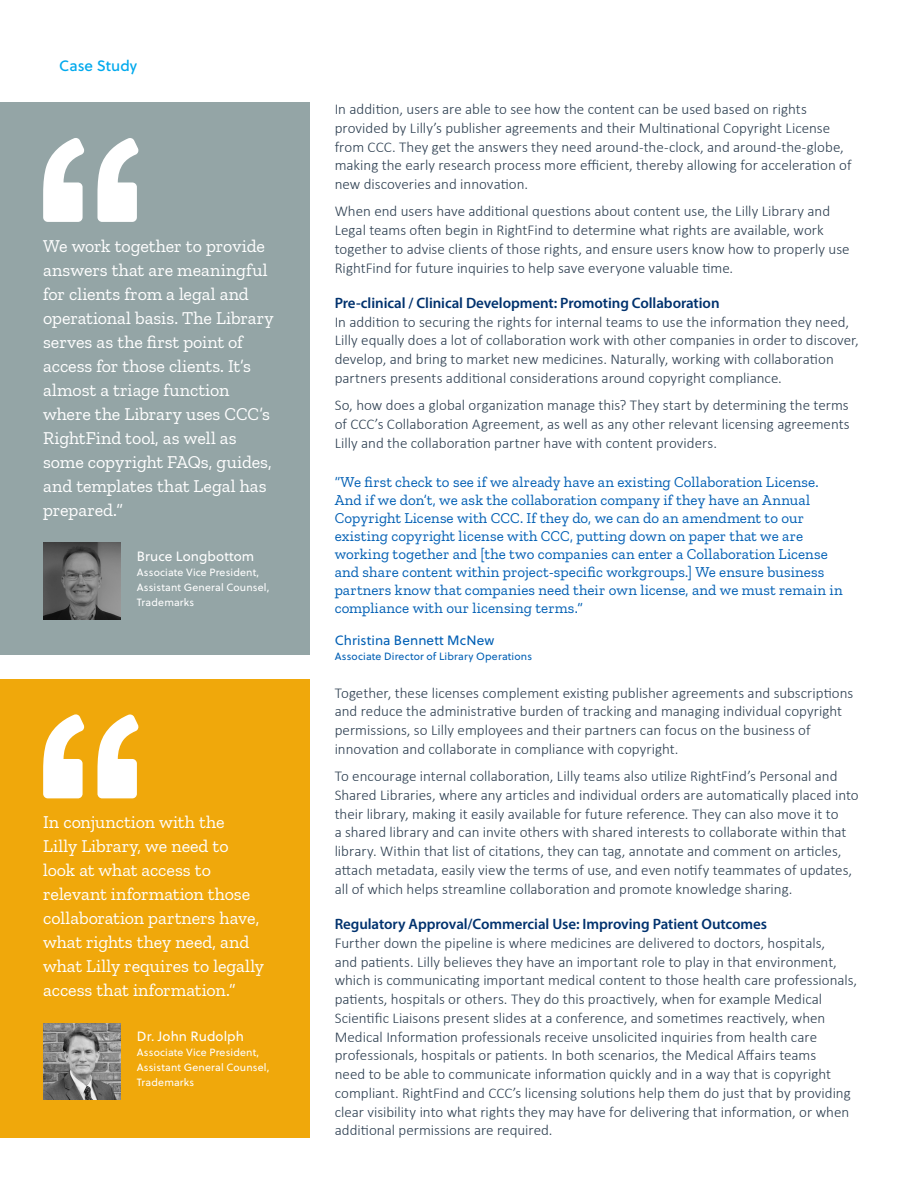
<style>
.page{position:relative;width:919px;height:1187px;background:#fff}
.page>*{position:absolute;margin:0;border:0;box-sizing:border-box;transform-origin:0 0}
.t1{font:18px/24px "Zilla Slab";letter-spacing:-.005em;color:#fff}
.Sidebar_Head{font:300 15px/18.8px "Calibri";color:#2c3e50}
.t2{font:15px/18px "Zilla Slab";letter-spacing:.005em;color:#005fb4}
.Sidebar_Head-2{font:600 15px "Myriad Pro";letter-spacing:-.005em;color:#00326e}
.t3{font:15px "Soleil";color:#00a9ed}
.t4{font:13.5px "Soleil";letter-spacing:.005em;color:#fff}
.t5{font:13.5px "Soleil";letter-spacing:.005em;color:#005fb4}
.t6{font:10.5px/15px "Soleil";letter-spacing:.015em;color:#fff}
.t7{font:10.5px "Soleil";letter-spacing:.015em;color:#005fb4}
.s1{font-family:"Myriad Pro";font-weight:600;color:#00326e}
</style>
<div class="page">
<div style="left:0;top:103px;width:309px;height:552px;background:#94a5a6"></div>
<svg style="left:43px;top:138px;width:42px;height:84px"></svg>
<svg style="left:97px;top:138px;width:42px;height:84px"></svg>
<img style="left:44px;top:542px;width:76px;height:77px">
<div style="left:0;top:679px;width:309px;height:458px;background:#f0a80b"></div>
<svg style="left:43px;top:714px;width:42px;height:84px"></svg>
<svg style="left:97px;top:714px;width:42px;height:84px"></svg>
<img style="left:44px;top:1023px;width:76px;height:76px">
<p class="t3" style="left:59px;top:54px;width:80px">Case Study</p>
<p class="t1" style="left:43px;top:234px;width:232px">We work together to provide answers that are meaningful for clients from a legal and operational basis. The Library serves as the first point of access for those clients. It’s almost a triage function where the Library uses CCC’s<br>RightFind tool, as well as some copyright FAQs, guides, and templates that Legal has prepared.”</p>
<p class="t4" style="left:137px;top:546px;width:119px">Bruce Longbottom</p>
<p class="t6" style="left:137px;top:564px;width:134px">Associate Vice President,<br>Assistant General Counsel,<br>Trademarks</p>
<p class="t1" style="left:43px;top:810px;width:222px">In conjunction with the<br>Lilly Library, we need to look at what access to relevant information those collaboration partners have, what rights they need, and what Lilly requires to legally access that information.”</p>
<p class="t4" style="left:137px;top:1026px;width:109px">Dr. John Rudolph</p>
<p class="t6" style="left:137px;top:1044px;width:134px">Associate Vice President,<br>Assistant General Counsel,<br>Trademarks</p>
<p class="Sidebar_Head" style="left:334px;top:99px;width:518px">In addition, users are able to see how the content can be used based on rights provided by Lilly’s publisher agreements and their Multinational Copyright License from CCC. They get the answers they need around-the-clock, and around-the-globe, making the early research process more efficient, thereby allowing for acceleration of new discoveries and innovation.</p>
<p class="Sidebar_Head" style="left:334px;top:202px;width:516px">When end users have additional questions about content use, the Lilly Library and Legal teams often begin in RightFind to determine what rights are available, work together to advise clients of those rights, and ensure users know how to properly use RightFind for future inquiries to help save everyone valuable time.</p>
<p class="Sidebar_Head-2" style="left:334px;top:293px;width:386px">Pre-clinical / Clinical Development: Promoting Collaboration</p>
<p class="Sidebar_Head" style="left:334px;top:312px;width:525px">In addition to securing the rights for internal teams to use the information they need, Lilly equally does a lot of collaboration work with other companies in order to discover, develop, and bring to market new medicines. Naturally, working with collaboration partners presents additional considerations around copyright compliance.</p>
<p class="Sidebar_Head" style="left:334px;top:395px;width:516px;text-align:justify">So, how does a global organization manage this? They start by determining the terms of CCC’s Collaboration Agreement, as well as any other relevant licensing agreements Lilly and the collaboration partner have with content providers.</p>
<p class="t2" style="left:334px;top:473px;width:509px">“We first check to see if we already have an existing Collaboration License.<br>And if we don’t, we ask the collaboration company if they have an Annual Copyright License with CCC. If they do, we can do an amendment to our existing copyright license with CCC, putting down on paper that we are working together and [the two companies can enter a Collaboration License and share content within project-specific workgroups.] We ensure business partners know that companies need their own license, and we must remain in compliance with our licensing terms.”</p>
<p class="t5" style="left:334px;top:630px;width:161px">Christina Bennett McNew</p>
<p class="t7" style="left:334px;top:648px;width:199px">Associate Director of Library Operations</p>
<p class="Sidebar_Head" style="left:334px;top:683px;width:520px">Together, these licenses complement existing publisher agreements and subscriptions and reduce the administrative burden of tracking and managing individual copyright permissions, so Lilly employees and their partners can focus on the business of innovation and collaborate in compliance with copyright.</p>
<p class="Sidebar_Head" style="left:334px;top:766px;width:525px">To encourage internal collaboration, Lilly teams also utilize RightFind’s Personal and Shared Libraries, where any articles and individual orders are automatically placed into their library, making it easily available for future reference. They can also move it to<br>a shared library and can invite others with shared interests to collaborate within that library. Within that list of citations, they can tag, annotate and comment on articles, attach metadata, easily view the terms of use, and even notify teammates of updates, all of which helps streamline collaboration and promote knowledge sharing.</p>
<p class="Sidebar_Head" style="left:334px;top:914px;width:524px"><span class="s1">Regulatory Approval/Commercial Use: Improving Patient Outcomes<br></span>Further down the pipeline is where medicines are delivered to doctors, hospitals,<br>and patients. Lilly believes they have an important role to play in that environment, which is communicating important medical content to those health care professionals, patients, hospitals or others. They do this proactively, when for example Medical Scientific Liaisons present slides at a conference, and sometimes reactively, when Medical Information professionals receive unsolicited inquiries from health care professionals, hospitals or patients. In both scenarios, the Medical Affairs teams<br>need to be able to communicate information quickly and in a way that is copyright compliant. RightFind and CCC’s licensing solutions help them do just that by providing clear visibility into what rights they may have for delivering that information, or when additional permissions are required.</p>
</div>
